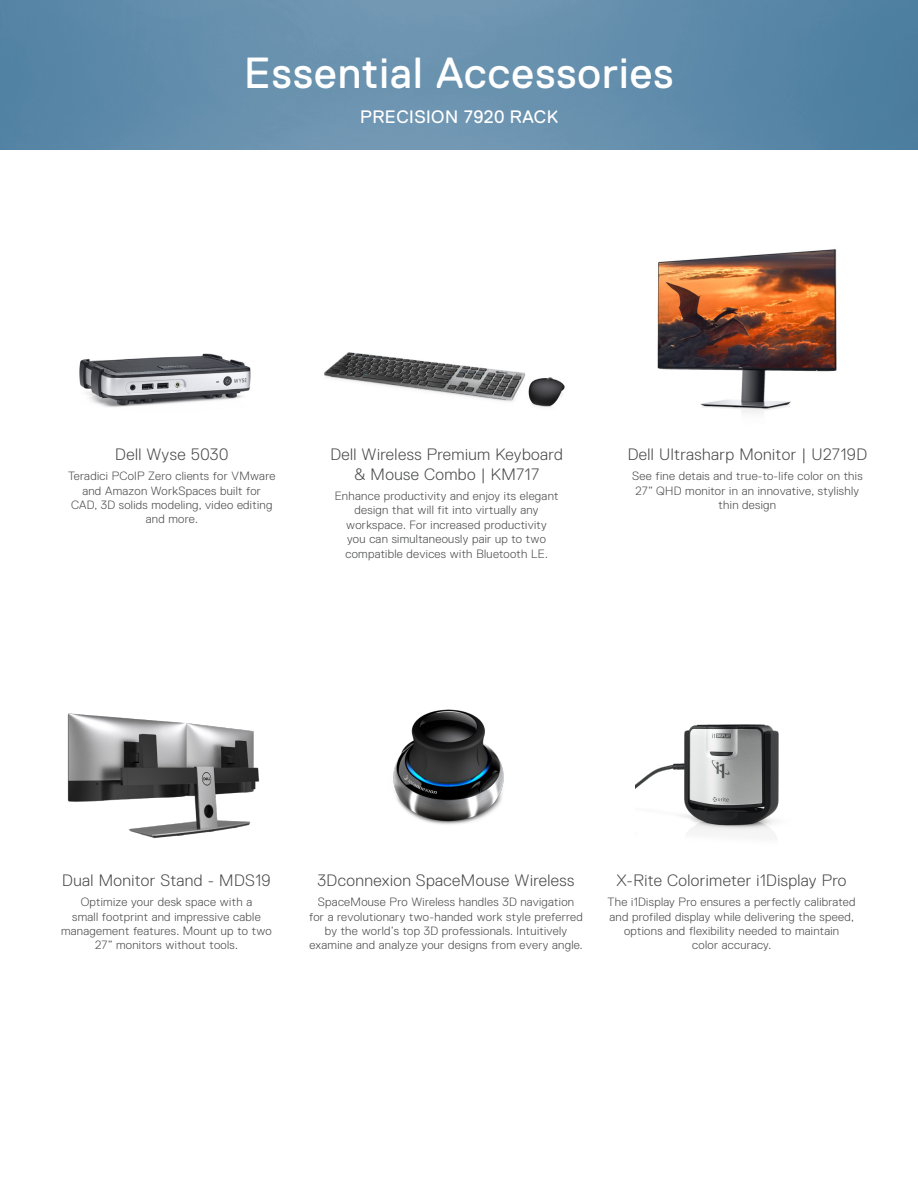
<style>
.page{position:relative;width:918px;height:1188px;background:#fff}
.page>*{position:absolute;margin:0;border:0;box-sizing:border-box;transform-origin:0 0}
.t1{font:43.5px "Dell Replica";letter-spacing:.025em;color:#fff}
.t2{font:18px "Dell Replica";letter-spacing:.025em;color:#fff}
.t3{font:300 16.5px "Dell Replica";letter-spacing:.025em;color:#4b4c4d}
.t4{font:300 12px/14.4px "Dell Replica";letter-spacing:.025em;color:#4b4c4d;text-align:center}
</style>
<div class="page">
<img style="left:0;top:0;width:918px;height:150px">
<img style="left:324px;top:352px;width:241px;height:55px">
<img style="left:79px;top:353px;width:172px;height:54px">
<img style="left:657px;top:249px;width:180px;height:164px">
<img style="left:67px;top:713px;width:193px;height:125px">
<img style="left:393px;top:709px;width:111px;height:116px">
<img style="left:636px;top:724px;width:143px;height:114px">
<p class="t1" style="left:244px;top:49px;width:431px">Essential Accessories</p>
<p class="t2" style="left:360px;top:107px;width:199px">PRECISION 7920 RACK</p>
<p class="t3" style="left:115px;top:445px;width:114px">Dell Wyse 5030</p>
<p class="t4" style="left:68px;top:469px;width:209px">Teradici PCoIP Zero clients for VMware and Amazon WorkSpaces built for<br>CAD, 3D solids modeling, video editing and more.</p>
<p class="t3" style="left:330px;top:445px;width:234px">Dell Wireless Premium Keyboard</p>
<p class="t3" style="left:354px;top:465px;width:187px">&amp; Mouse Combo | KM717</p>
<p class="t4" style="left:335px;top:489px;width:225px">Enhance productivity and enjoy its elegant design that will fit into virtually any workspace. For increased productivity</p>
<p class="t4" style="left:347px;top:532px;width:200px">you can simultaneously pair up to two</p>
<p class="t4" style="left:345px;top:546px;width:204px">compatible devices with Bluetooth LE.</p>
<p class="t3" style="left:628px;top:445px;width:241px">Dell Ultrasharp Monitor | U2719D</p>
<p class="t4" style="left:632px;top:469px;width:232px;text-align:left">See fine detais and true-to-life color on this<br>27” QHD monitor in an innovative, stylishly</p>
<p class="t4" style="left:719px;top:498px;width:59px">thin design</p>
<p class="t3" style="left:62px;top:871px;width:210px">Dual Monitor Stand - MDS19</p>
<p class="t4" style="left:61px;top:895px;width:212px">Optimize your desk space with a<br>small footprint and impressive cable management features. Mount up to two 27” monitors without tools.</p>
<p class="t3" style="left:317px;top:871px;width:259px">3Dconnexion SpaceMouse Wireless</p>
<p class="t4" style="left:309px;top:895px;width:275px">SpaceMouse Pro Wireless handles 3D navigation for a revolutionary two-handed work style preferred by the world’s top 3D professionals. Intuitively examine and analyze your designs from every angle.</p>
<p class="t3" style="left:617px;top:871px;width:231px">X-Rite Colorimeter i1Display Pro</p>
<p class="t4" style="left:608px;top:895px;width:249px">The i1Display Pro ensures a perfectly calibrated and profiled display while delivering the speed, options and flexibility needed to maintain<br>color accuracy.</p>
</div>
